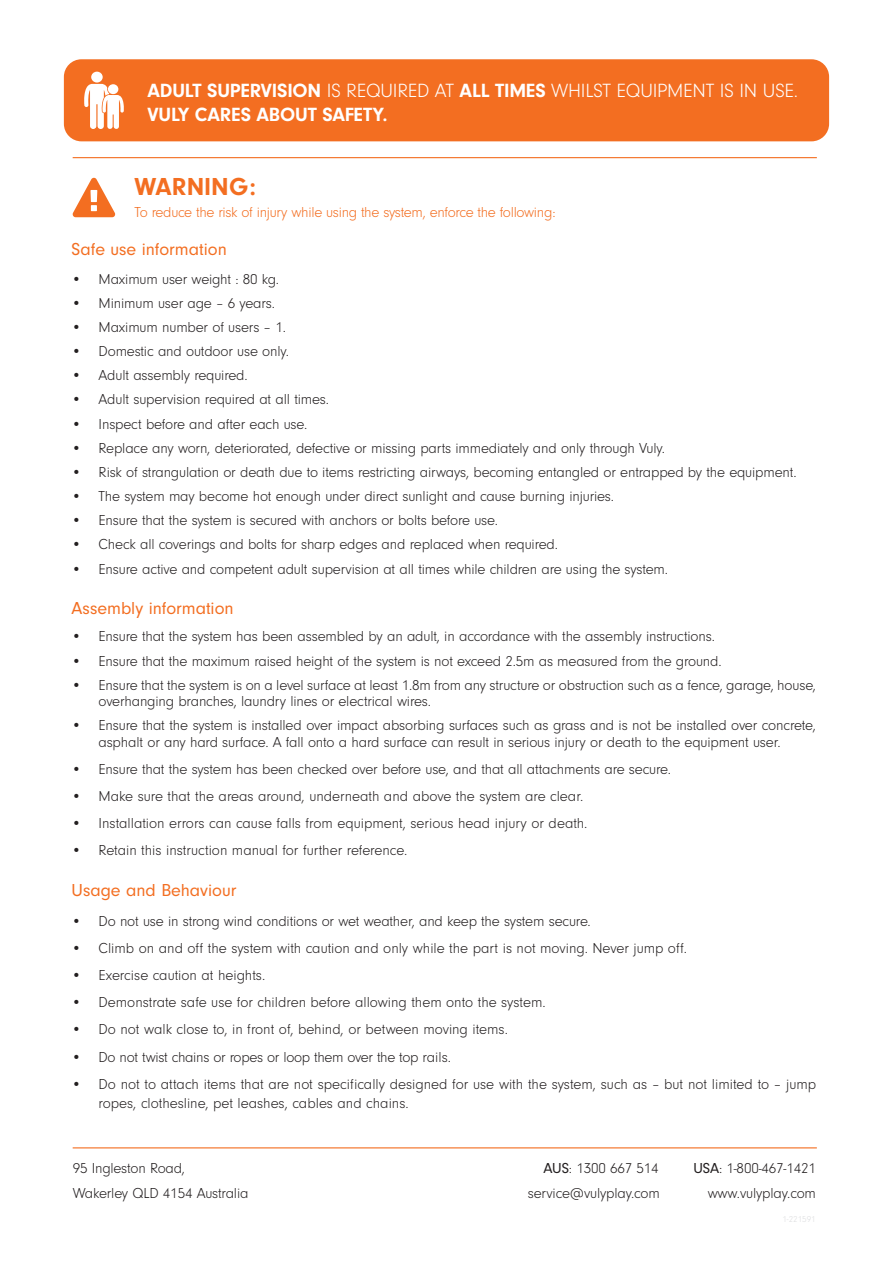
<style>
.page{position:relative;width:893px;height:1263px;background:#fff}
.page>*{position:absolute;margin:0;border:0;box-sizing:border-box;transform-origin:0 0}
.t1{font:700 25.5px "Neuzeit Gro";color:#f36e21}
.t2{font:300 19.8px "Neuzeit Gro";letter-spacing:-.01em;color:#fff}
.t3{font:700 19.8px "Neuzeit Gro";letter-spacing:-.01em;color:#fff}
.t4{font:18px "Neuzeit Gro";color:#f36e21}
.t5{font:300 15px/16.5px "Neuzeit Gro";letter-spacing:-.01em;color:#231f20}
.t6{font:300 15px "Neuzeit Gro";letter-spacing:-.02em;color:#f36e21}
.s1{font-weight:700}
.s2{font-weight:400}
</style>
<div class="page">
<hr style="left:73px;top:157px;width:744px;height:1px;background:#f36e21">
<hr style="left:73px;top:1147px;width:744px;height:1px;background:#f36e21">
<svg style="left:73px;top:178px;width:42px;height:39px"></svg>
<div style="left:64px;top:59px;width:765px;height:82px;background:#f36e21;border-radius:18px"></div>
<svg style="left:84px;top:84px;width:40px;height:45px"></svg>
<div style="left:91px;top:72px;width:12px;height:11px;background:#fff;border-radius:50%"></div>
<div style="left:108px;top:84px;width:10px;height:10px;background:#fff;border-radius:50%"></div>
<p class="t2" style="left:148px;top:80px;width:652px"><span class="s1">ADULT SUPERVISION</span> IS REQUIRED AT <span class="s1">ALL TIMES</span> WHILST EQUIPMENT IS IN USE.</p>
<p class="t3" style="left:148px;top:103px;width:242px">VULY CARES ABOUT SAFETY.</p>
<p class="t1" style="left:134px;top:172px;width:123px">WARNING:</p>
<p class="t6" style="left:134px;top:204px;width:423px">To reduce the risk of injury while using the system, enforce the following:</p>
<p class="t4" style="left:72px;top:239px;width:157px">Safe use information</p>
<p class="t5" style="left:72px;top:271px;width:209px">• Maximum user weight : 80 kg.</p>
<p class="t5" style="left:72px;top:295px;width:205px">• Minimum user age – 6 years.</p>
<p class="t5" style="left:72px;top:319px;width:216px">• Maximum number of users – 1.</p>
<p class="t5" style="left:72px;top:343px;width:219px">• Domestic and outdoor use only.</p>
<p class="t5" style="left:72px;top:367px;width:177px">• Adult assembly required.</p>
<p class="t5" style="left:72px;top:392px;width:259px">• Adult supervision required at all times.</p>
<p class="t5" style="left:72px;top:416px;width:237px">• Inspect before and after each use.</p>
<p class="t5" style="left:72px;top:440px;width:595px">• Replace any worn, deteriorated, defective or missing parts immediately and only through Vuly.</p>
<p class="t5" style="left:72px;top:464px;width:726px">• Risk of strangulation or death due to items restricting airways, becoming entangled or entrapped by the equipment.</p>
<p class="t5" style="left:72px;top:488px;width:544px">• The system may become hot enough under direct sunlight and cause burning injuries.</p>
<p class="t5" style="left:72px;top:512px;width:428px">• Ensure that the system is secured with anchors or bolts before use.</p>
<p class="t5" style="left:72px;top:537px;width:488px">• Check all coverings and bolts for sharp edges and replaced when required.</p>
<p class="t5" style="left:72px;top:561px;width:598px">• Ensure active and competent adult supervision at all times while children are using the system.</p>
<p class="t4" style="left:72px;top:598px;width:164px">Assembly information</p>
<p class="t5" style="left:72px;top:629px;width:645px">• Ensure that the system has been assembled by an adult, in accordance with the assembly instructions.</p>
<p class="t5" style="left:72px;top:653px;width:651px">• Ensure that the maximum raised height of the system is not exceed 2.5m as measured from the ground.</p>
<p class="t5" style="left:99px;top:677px;width:719px;text-indent:-27px">• Ensure that the system is on a level surface at least 1.8m from any structure or obstruction such as a fence, garage, house, overhanging branches, laundry lines or electrical wires.</p>
<p class="t5" style="left:72px;top:717px;width:746px;text-align:center">• Ensure that the system is installed over impact absorbing surfaces such as grass and is not be installed over concrete, asphalt or any hard surface. A fall onto a hard surface can result in serious injury or death to the equipment user.</p>
<p class="t5" style="left:72px;top:761px;width:601px">• Ensure that the system has been checked over before use, and that all attachments are secure.</p>
<p class="t5" style="left:72px;top:788px;width:513px">• Make sure that the areas around, underneath and above the system are clear.</p>
<p class="t5" style="left:72px;top:815px;width:517px">• Installation errors can cause falls from equipment, serious head injury or death.</p>
<p class="t5" style="left:72px;top:843px;width:337px">• Retain this instruction manual for further reference.</p>
<p class="t4" style="left:72px;top:880px;width:166px">Usage and Behaviour</p>
<p class="t5" style="left:72px;top:913px;width:521px">• Do not use in strong wind conditions or wet weather, and keep the system secure.</p>
<p class="t5" style="left:72px;top:940px;width:617px">• Climb on and off the system with caution and only while the part is not moving. Never jump off.</p>
<p class="t5" style="left:72px;top:967px;width:195px">• Exercise caution at heights.</p>
<p class="t5" style="left:72px;top:994px;width:475px">• Demonstrate safe use for children before allowing them onto the system.</p>
<p class="t5" style="left:72px;top:1022px;width:438px">• Do not walk close to, in front of, behind, or between moving items.</p>
<p class="t5" style="left:72px;top:1049px;width:381px">• Do not twist chains or ropes or loop them over the top rails.</p>
<p class="t5" style="left:99px;top:1074px;width:719px;line-height:19.5px;text-indent:-27px">• Do not to attach items that are not specifically designed for use with the system, such as – but not limited to – jump ropes, clothesline, pet leashes, cables and chains.</p>
<p class="t5" style="left:73px;top:1161px;width:114px">95 Ingleston Road,</p>
<p class="t5" style="left:73px;top:1185px;width:177px">Wakerley QLD 4154 Australia</p>
<p class="t5" style="left:544px;top:1161px;width:117px"><span class="s2">AUS</span>: 1300 667 514</p>
<p class="t5" style="left:693px;top:1161px;width:124px"><span class="s2">USA</span>: 1-800-467-1421</p>
<p class="t5" style="left:528px;top:1185px;width:134px">service@vulyplay.com</p>
<p class="t5" style="left:708px;top:1185px;width:110px">www.vulyplay.com</p>
</div>
